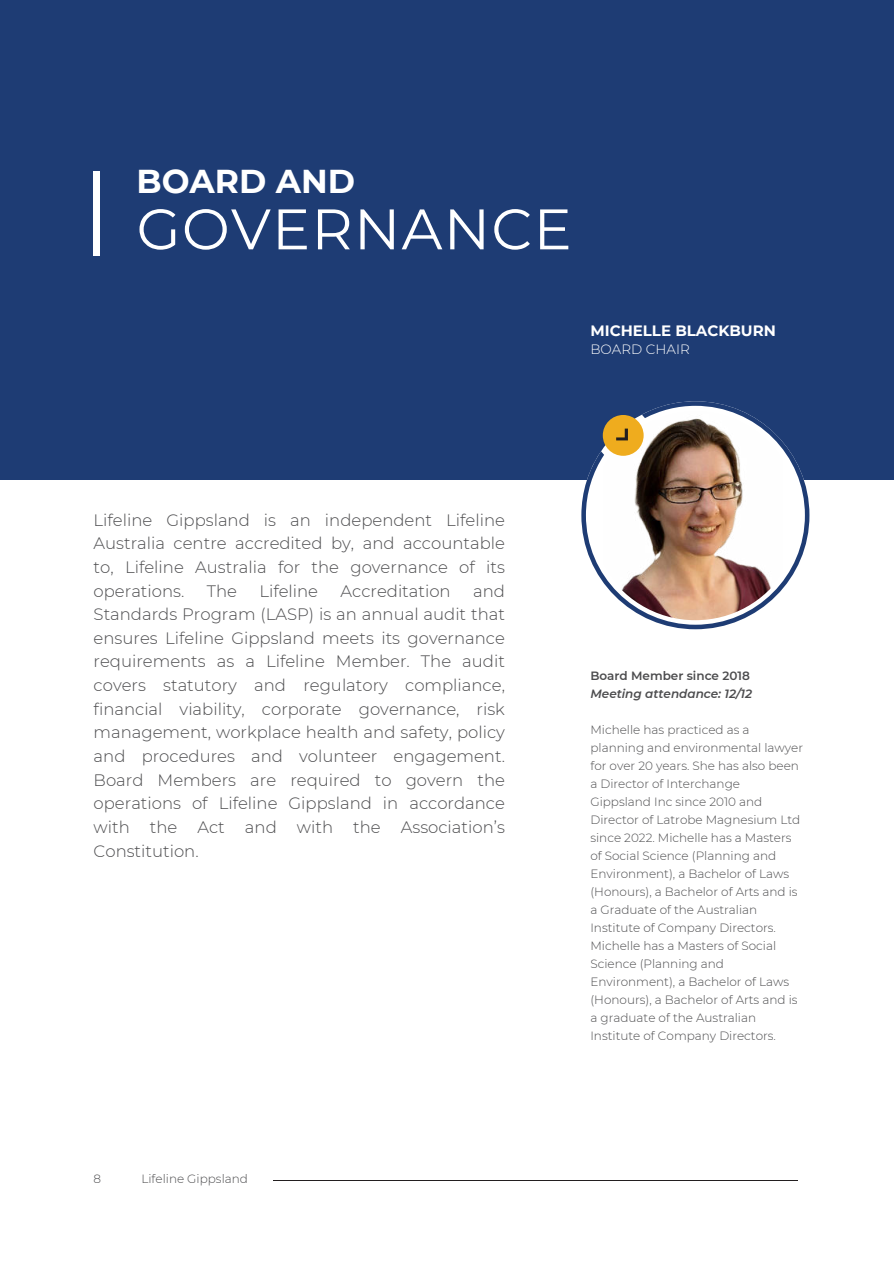
<style>
.page{position:relative;width:894px;height:1264px;background:#fff}
.page>*{position:absolute;margin:0;border:0;box-sizing:border-box;transform-origin:0 0}
.t1{font:57px "Montserrat";letter-spacing:.02em;color:#fff}
.t2{font:700 33px "Montserrat";color:#fff}
.t3{font:300 16.5px/23.5px "Montserrat";color:#4c4c4e;text-align:justify}
.t4{font:700 15px "Montserrat";color:#fff}
.t5{font:300 13.5px "Montserrat";color:#fff}
.t6{font:300 12px/18px "Montserrat";color:#4c4c4e}
.t7{font:italic 600 12px "Montserrat";color:#4c4c4e}
.t8{font:600 12px "Montserrat";color:#4c4c4e}
</style>
<div class="page">
<div style="left:0;top:0;width:893px;height:479px;background:#1e3c74"></div>
<div style="left:94px;top:171px;width:6px;height:84px;background:#fff"></div>
<hr style="left:273px;top:1180px;width:524px;height:1px;background:#231f20">
<img style="left:581px;top:401px;width:228px;height:228px">
<div style="left:602px;top:415px;width:41px;height:41px;background:#efac1e;border-radius:50%"></div>
<svg style="left:616px;top:428px;width:11px;height:12px"></svg>
<h2 class="t2" style="left:136px;top:157px;width:220px">BOARD AND</h2>
<h1 class="t1" style="left:136px;top:190px;width:436px">GOVERNANCE</h1>
<p class="t4" style="left:590px;top:319px;width:187px">MICHELLE BLACKBURN</p>
<p class="t5" style="left:590px;top:340px;width:101px">BOARD CHAIR</p>
<p class="t3" style="left:94px;top:507px;width:413px">Lifeline Gippsland is an independent Lifeline Australia centre accredited by, and accountable to, Lifeline Australia for the governance of its operations.</p>
<p class="t3" style="left:207px;top:578px;width:32px">The</p>
<p class="t3" style="left:259px;top:578px;width:60px">Lifeline</p>
<p class="t3" style="left:340px;top:578px;width:112px">Accreditation</p>
<p class="t3" style="left:94px;top:578px;width:413px;text-indent:379px">and Standards Program (LASP) is an annual audit that ensures Lifeline Gippsland meets its governance requirements as a Lifeline Member. The audit covers statutory and regulatory compliance, financial viability, corporate governance, risk management, workplace health and safety, policy and procedures and volunteer engagement.<br>Board Members are required to govern the operations of Lifeline Gippsland in accordance with the Act and with the Association’s Constitution.</p>
<p class="t6" style="left:94px;top:1169px;width:9px">8</p>
<p class="t6" style="left:141px;top:1169px;width:108px">Lifeline Gippsland</p>
<p class="t8" style="left:590px;top:667px;width:161px">Board Member since 2018</p>
<p class="t7" style="left:590px;top:685px;width:163px">Meeting attendance: 12/12</p>
<p class="t6" style="left:590px;top:720px;width:214px">Michelle has practiced as a planning and environmental lawyer for over 20 years. She has also been a Director of Interchange<br>Gippsland Inc since 2010 and<br>Director of Latrobe Magnesium Ltd since 2022. Michelle has a Masters of Social Science (Planning and<br>Environment), a Bachelor of Laws (Honours), a Bachelor of Arts and is a Graduate of the Australian<br>Institute of Company Directors.<br>Michelle has a Masters of Social<br>Science (Planning and<br>Environment), a Bachelor of Laws (Honours), a Bachelor of Arts and is a graduate of the Australian<br>Institute of Company Directors.</p>
</div>
